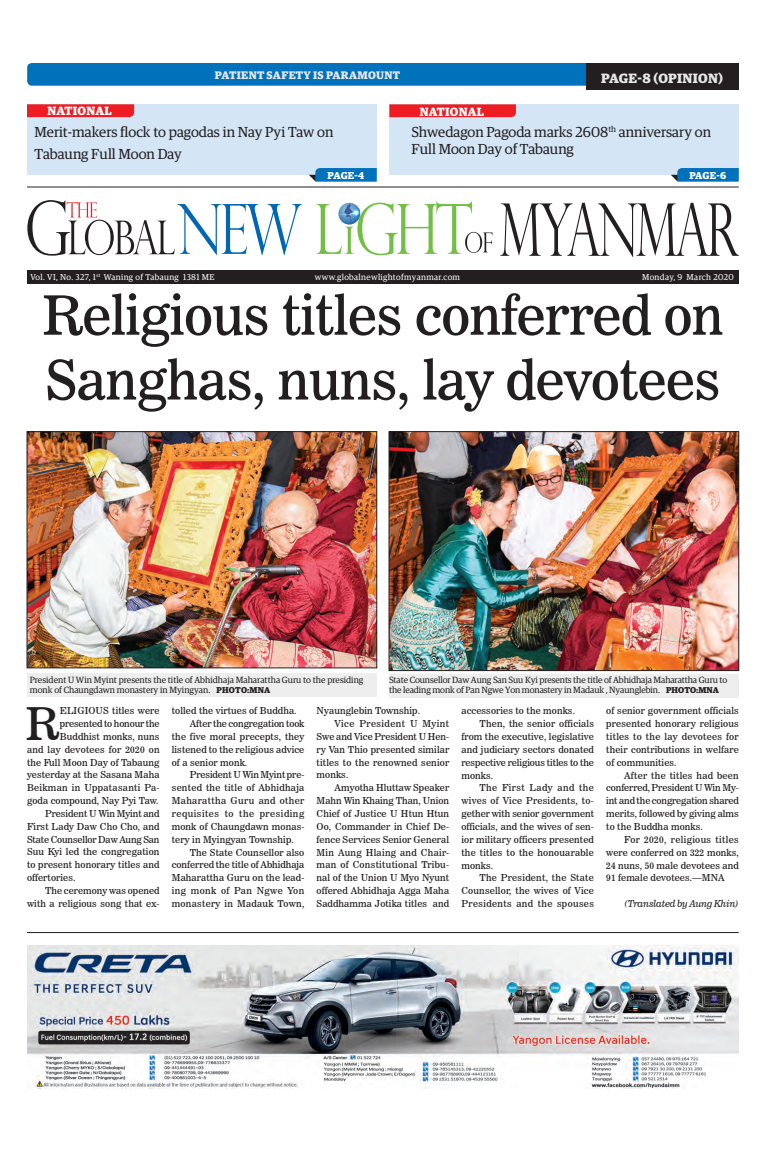
<style>
.page{position:relative;width:773px;height:1152px;background:#fff}
.page>*{position:absolute;margin:0;border:0;box-sizing:border-box;transform-origin:0 0}
.t1{font:54px/64.8px "News 706 BT Roman C";letter-spacing:-.01em;color:#231f20}
.t2{font:44.8px "News 706 BT Roman C";color:#231f20}
.t3{font:14.5px/21.8px "Guardian Egyp";color:#231f20}
.t4{font:700 13.5px "Guardian Egyp";letter-spacing:.02em;color:#e6e7e9}
.t5{font:700 12px "Guardian Egyp";letter-spacing:.02em;color:#fff}
.t6{font:700 11px "Guardian Egyp";letter-spacing:.03em;color:#e6e7e9}
.t7{font:700 10px "Guardian Egyp";letter-spacing:-.01em;color:#fff}
.t8{font:9.5px/12.9px "News 706 BT Roman C";letter-spacing:.01em;color:#231f20;text-align:justify}
.t9{font:9.5px "News 706 BT Roman C";letter-spacing:.03em;color:#231f20}
.t10{font:9.5px "News 706 BT Roman C";letter-spacing:.04em;color:#231f20}
.t11{font:9.5px "News 706 BT Roman C";letter-spacing:-.01em;color:#231f20}
.t12{font:9.5px "News 706 BT Roman C";letter-spacing:-.015em;color:#231f20}
.t13{font:9.5px "News 706 BT Roman C";letter-spacing:.035em;color:#231f20}
.t14{font:9.5px "News 706 BT Roman C";letter-spacing:.05em;color:#231f20}
.t15{font:9.5px "News 706 BT Italic C";letter-spacing:-.005em;color:#231f20}
.t16{font:9px/10.8px "Guardian Egyp";letter-spacing:-.01em;color:#231f20}
.t17{font:8.5px "Guardian Egyp";letter-spacing:.04em;color:#fff}
.s1{font-weight:700;font-size:8.5px}
</style>
<div class="page">
<div style="left:27px;top:673px;width:349px;height:24px;background:#eeeeef"></div>
<div style="left:389px;top:674px;width:350px;height:24px;background:#eeeeef"></div>
<div style="left:27px;top:270px;width:711px;height:14px;background:#231f20"></div>
<svg style="left:27px;top:200px;width:275px;height:56px"></svg>
<svg style="left:500px;top:203px;width:238px;height:54px"></svg>
<svg style="left:316px;top:202px;width:176px;height:53px"></svg>
<div style="left:27px;top:63px;width:559px;height:23px;background:#0072bc"></div>
<div style="left:586px;top:63px;width:152px;height:27px;background:#231f20"></div>
<div style="left:27px;top:104px;width:350px;height:71px;background:#d4e6f6"></div>
<div style="left:389px;top:104px;width:349px;height:71px;background:#d4e6f6"></div>
<svg style="left:27px;top:104px;width:107px;height:13px"></svg>
<svg style="left:389px;top:104px;width:127px;height:13px;background:#ed2329"></svg>
<hr style="left:27px;top:187px;width:711px;height:1px;background:#231f20">
<svg style="left:309px;top:168px;width:68px;height:13px"></svg>
<svg style="left:671px;top:168px;width:67px;height:13px"></svg>
<hr style="left:27px;top:932px;width:711px;height:1px;background:#231f20">
<img style="left:27px;top:945px;width:711px;height:144px">
<img style="left:29px;top:434px;width:346px;height:232px">
<div style="left:27px;top:432px;width:350px;height:236px;border:1px solid #231f20"></div>
<img style="left:391px;top:434px;width:345px;height:235px">
<div style="left:389px;top:432px;width:349px;height:239px;border:1px solid #231f20"></div>
<p class="t6" style="left:215px;top:66px;width:187px">PATIENT SAFETY IS PARAMOUNT</p>
<h3 class="t4" style="left:601px;top:68px;width:123px">PAGE-8 (OPINION)</h3>
<p class="t5" style="left:47px;top:102px;width:66px">NATIONAL</p>
<p class="t5" style="left:420px;top:102px;width:66px">NATIONAL</p>
<h3 class="t3" style="left:35px;top:120px;width:300px">Merit-makers flock to pagodas in Nay Pyi Taw on<br>Tabaung Full Moon Day</h3>
<h3 class="t3" style="left:411px;top:122px;width:301px;line-height:17.4px">Shwedagon Pagoda marks 2608<sup>th</sup> anniversary on<br>Full Moon Day of Tabaung</h3>
<p class="t7" style="left:327px;top:168px;width:38px">PAGE-4</p>
<p class="t7" style="left:689px;top:168px;width:38px">PAGE-6</p>
<p class="t17" style="left:30px;top:271px;width:186px">Vol. VI, No. 327, 1<sup>st</sup> Waning of Tabaung 1381 ME</p>
<p class="t17" style="left:315px;top:271px;width:147px">www.globalnewlightofmyanmar.com</p>
<p class="t17" style="left:642px;top:271px;width:93px">Monday, 9 March 2020</p>
<h1 class="t1" style="left:42px;top:283px;width:683px">Religious titles conferred on<br>Sanghas, nuns, lay devotees</h1>
<p class="t16" style="left:30px;top:674px;width:335px">President U Win Myint presents the title of Abhidhaja Maharattha Guru to the presiding monk of Chaungdawn monastery in Myingyan. <span class="s1">PHOTO:MNA</span></p>
<p class="t16" style="left:389px;top:674px;width:340px">State Counsellor Daw Aung San Suu Kyi presents the title of Abhidhaja Maharattha Guru to the leading monk of Pan Ngwe Yon monastery in Madauk , Nyaunglebin. <span class="s1">PHOTO:MNA</span></p>
<h2 class="t2" style="left:26px;top:697px;width:35px">R</h2>
<p class="t8" style="left:60px;top:704px;width:101px">ELIGIOUS titles were</p>
<p class="t12" style="left:60px;top:718px;width:101px">presented to honour the</p>
<p class="t8" style="left:60px;top:730px;width:101px">Buddhist monks, nuns</p>
<p class="t8" style="left:27px;top:743px;width:134px">and lay devotees for 2020 on</p>
<p class="t8" style="left:27px;top:756px;width:134px">the Full Moon Day of Tabaung</p>
<p class="t8" style="left:27px;top:768px;width:134px">yesterday at the Sasana Maha</p>
<p class="t9" style="left:27px;top:782px;width:134px">Beikman in Uppatasanti Pa-</p>
<p class="t8" style="left:27px;top:794px;width:133px">goda compound, Nay Pyi Taw.</p>
<p class="t8" style="left:45px;top:807px;width:116px">President U Win Myint and</p>
<p class="t8" style="left:27px;top:820px;width:134px">First Lady Daw Cho Cho, and</p>
<p class="t12" style="left:27px;top:834px;width:134px">State Counsellor Daw Aung San</p>
<p class="t8" style="left:27px;top:846px;width:134px">Suu Kyi led the congregation</p>
<p class="t8" style="left:27px;top:858px;width:134px">to present honorary titles and</p>
<p class="t8" style="left:27px;top:871px;width:50px">offertories.</p>
<p class="t8" style="left:45px;top:884px;width:116px">The ceremony was opened</p>
<p class="t8" style="left:27px;top:897px;width:134px">with a religious song that ex-</p>
<p class="t8" style="left:172px;top:704px;width:126px">tolled the virtues of Buddha.</p>
<p class="t11" style="left:190px;top:718px;width:116px">After the congregation took</p>
<p class="t8" style="left:172px;top:730px;width:134px">the five moral precepts, they</p>
<p class="t8" style="left:172px;top:743px;width:134px">listened to the religious advice</p>
<p class="t8" style="left:172px;top:756px;width:77px">of a senior monk.</p>
<p class="t11" style="left:190px;top:769px;width:116px">President U Win Myint pre-</p>
<p class="t8" style="left:172px;top:781px;width:134px">sented the title of Abhidhaja</p>
<p class="t13" style="left:172px;top:795px;width:134px">Maharattha Guru and other</p>
<p class="t14" style="left:172px;top:808px;width:134px">requisites to the presiding</p>
<p class="t8" style="left:172px;top:820px;width:134px">monk of Chaungdawn monas-</p>
<p class="t8" style="left:172px;top:833px;width:123px">tery in Myingyan Township.</p>
<p class="t8" style="left:190px;top:846px;width:116px">The State Counsellor also</p>
<p class="t8" style="left:172px;top:859px;width:134px">conferred the title of Abhidhaja</p>
<p class="t8" style="left:172px;top:871px;width:134px">Maharattha Guru on the lead-</p>
<p class="t10" style="left:172px;top:885px;width:134px">ing monk of Pan Ngwe Yon</p>
<p class="t8" style="left:172px;top:897px;width:134px">monastery in Madauk Town,</p>
<p class="t8" style="left:316px;top:704px;width:105px">Nyaunglebin Township.</p>
<p class="t10" style="left:334px;top:718px;width:116px">Vice President U Myint</p>
<p class="t8" style="left:316px;top:730px;width:134px">Swe and Vice President U Hen-</p>
<p class="t8" style="left:316px;top:743px;width:134px">ry Van Thio presented similar</p>
<p class="t8" style="left:316px;top:756px;width:134px">titles to the renowned senior</p>
<p class="t8" style="left:316px;top:769px;width:33px">monks.</p>
<p class="t8" style="left:334px;top:781px;width:116px">Amyotha Hluttaw Speaker</p>
<p class="t8" style="left:316px;top:794px;width:134px">Mahn Win Khaing Than, Union</p>
<p class="t8" style="left:316px;top:807px;width:134px">Chief of Justice U Htun Htun</p>
<p class="t8" style="left:316px;top:820px;width:134px">Oo, Commander in Chief De-</p>
<p class="t8" style="left:316px;top:833px;width:134px">fence Services Senior General</p>
<p class="t9" style="left:316px;top:846px;width:134px">Min Aung Hlaing and Chair-</p>
<p class="t9" style="left:316px;top:859px;width:134px">man of Constitutional Tribu-</p>
<p class="t8" style="left:316px;top:871px;width:134px">nal of the Union U Myo Nyunt</p>
<p class="t8" style="left:316px;top:884px;width:134px">offered Abhidhaja Agga Maha</p>
<p class="t8" style="left:316px;top:897px;width:134px">Saddhamma Jotika titles and</p>
<p class="t8" style="left:461px;top:704px;width:115px">accessories to the monks.</p>
<p class="t8" style="left:479px;top:717px;width:116px">Then, the senior officials</p>
<p class="t8" style="left:461px;top:730px;width:134px">from the executive, legislative</p>
<p class="t8" style="left:461px;top:743px;width:134px">and judiciary sectors donated</p>
<p class="t8" style="left:461px;top:756px;width:134px">respective religious titles to the</p>
<p class="t8" style="left:461px;top:769px;width:33px">monks.</p>
<p class="t10" style="left:479px;top:782px;width:116px">The First Lady and the</p>
<p class="t8" style="left:461px;top:794px;width:134px">wives of Vice Presidents, to-</p>
<p class="t8" style="left:461px;top:807px;width:134px">gether with senior government</p>
<p class="t8" style="left:461px;top:820px;width:134px">officials, and the wives of sen-</p>
<p class="t8" style="left:461px;top:833px;width:134px">ior military officers presented</p>
<p class="t8" style="left:461px;top:846px;width:134px">the titles to the honouarable</p>
<p class="t8" style="left:461px;top:859px;width:33px">monks.</p>
<p class="t8" style="left:479px;top:871px;width:116px">The President, the State</p>
<p class="t8" style="left:461px;top:884px;width:134px">Counsellor, the wives of Vice</p>
<p class="t13" style="left:461px;top:898px;width:134px">Presidents and the spouses</p>
<p class="t8" style="left:606px;top:704px;width:134px">of senior government officials presented honorary religious titles to the lay devotees for their contributions in welfare of communities.</p>
<p class="t8" style="left:606px;top:769px;width:134px;text-indent:18px">After the titles had been conferred, President U Win My&shy;int and the congregation shared merits, followed by giving alms to the Buddha monks.</p>
<p class="t8" style="left:606px;top:833px;width:134px;text-indent:18px">For 2020, religious titles were conferred on 322 monks, 24 nuns, 50 male devotees and 91 female devotees.—MNA</p>
<p class="t15" style="left:624px;top:898px;width:116px">(Translated by Aung Khin)</p>
</div>
